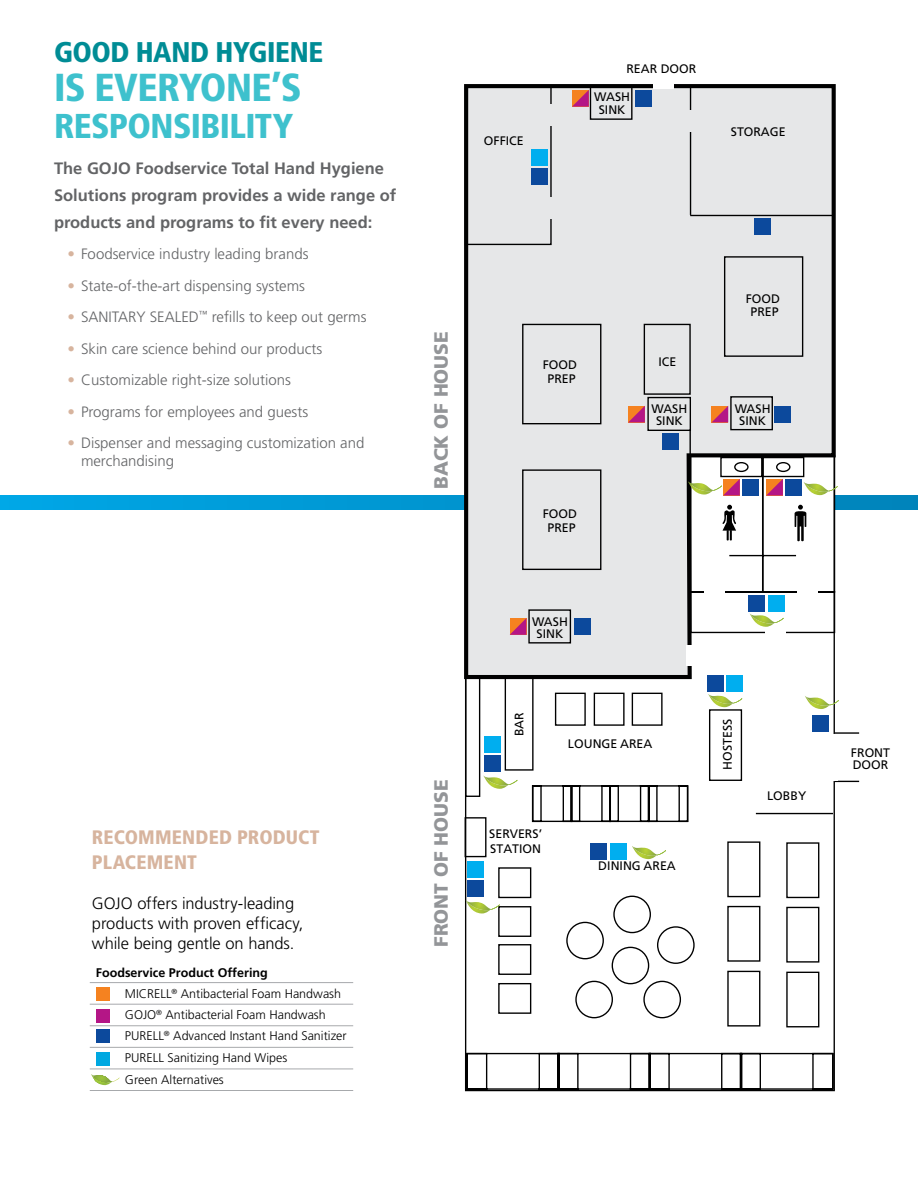
<style>
.page{position:relative;width:918px;height:1188px;background:#fff}
.page>*{position:absolute;margin:0;border:0;box-sizing:border-box;transform-origin:0 0}
.t1{font:900 condensed 39px "Frutiger LT Std";letter-spacing:-.015em;color:#3ec1cd}
.t2{font:900 condensed 34.5px "Frutiger LT Std";letter-spacing:-.02em;color:#3ec1cd}
.t3{font:900 condensed 28.5px "Frutiger LT Std";letter-spacing:-.01em;color:#008c95}
.t4{font:900 condensed 19.5px/25.5px "Frutiger LT Std";letter-spacing:.005em;color:#d7b49e}
.t5{font:900 19.2px "Frutiger LT Std";color:#939598}
.t6{font:700 16.5px/27px "Frutiger LT Std";color:#636466}
.t7{font:300 16.5px/19.8px "Frutiger LT Std";letter-spacing:-.005em;color:#000}
.t8{font:300 15px/18px "Frutiger LT Std";color:#636466}
.t9{font:300 12.6px/22px "Frutiger LT Std";color:#010101}
.t10{font:700 12.6px "Frutiger LT Std";color:#010101}
.t11{font:12.3px/12.5px "Frutiger LT Std";color:#000;text-align:center}
.s1{color:#d7b49e}
</style>
<div class="page">
<svg style="left:0;top:496px;width:918px;height:13px;background:#0099d5"></svg>
<div style="left:97px;top:1030px;width:13px;height:13px;background:#0c499c"></div>
<div style="left:97px;top:1052px;width:13px;height:13px;background:#00a8e1"></div>
<div style="left:97px;top:1009px;width:13px;height:13px;background:#b41686"></div>
<div style="left:97px;top:988px;width:13px;height:13px;background:#f58220"></div>
<svg style="left:91px;top:1074px;width:29px;height:11px"></svg>
<hr style="left:90px;top:1004px;width:263px;height:1px;background:#a7a9ac">
<hr style="left:90px;top:982px;width:263px;height:1px;background:#a7a9ac">
<hr style="left:90px;top:1025px;width:263px;height:1px;background:#a7a9ac">
<hr style="left:90px;top:1047px;width:263px;height:1px;background:#a7a9ac">
<hr style="left:90px;top:1069px;width:263px;height:1px;background:#a7a9ac">
<hr style="left:90px;top:1090px;width:263px;height:1px;background:#a7a9ac">
<svg style="left:462px;top:84px;width:374px;height:597px"></svg>
<div style="left:464px;top:85px;width:228px;height:581px;background:#e6e7e8"></div>
<svg style="left:521px;top:323px;width:81px;height:248px;background:#dadbdc"></svg>
<svg style="left:834px;top:781px;width:25px;height:1px"></svg>
<hr style="left:834px;top:732px;width:25px;height:2px;background:#000">
<hr style="left:690px;top:86px;width:1px;height:129px;background:#000">
<div style="left:687px;top:110px;width:5px;height:21px;background:#e6e7e8"></div>
<hr style="left:550px;top:104px;width:4px;height:21px;background:#e6e7e8">
<hr style="left:550px;top:198px;width:4px;height:21px;background:#e6e7e8">
<div style="left:686px;top:645px;width:7px;height:21px;background:#fff"></div>
<svg style="left:465px;top:812px;width:369px;height:278px"></svg>
<div style="left:728px;top:971px;width:32px;height:55px;background:#fff"></div>
<div style="left:727px;top:971px;width:33px;height:56px;border:1px solid #000"></div>
<svg style="left:743px;top:676px;width:18px;height:286px"></svg>
<div style="left:653px;top:82px;width:21px;height:6px;background:#fff"></div>
<div style="left:635px;top:90px;width:17px;height:17px;background:#0c499c"></div>
<div style="left:574px;top:618px;width:17px;height:17px;background:#0c499c"></div>
<div style="left:812px;top:715px;width:17px;height:17px;background:#0c499c"></div>
<div style="left:662px;top:433px;width:17px;height:17px;background:#0c499c"></div>
<svg style="left:572px;top:90px;width:17px;height:17px"></svg>
<div style="left:531px;top:169px;width:17px;height:16px;background:#0c499c"></div>
<div style="left:531px;top:149px;width:17px;height:17px;background:#00aeef"></div>
<svg style="left:510px;top:618px;width:16px;height:17px"></svg>
<svg style="left:628px;top:406px;width:17px;height:16px"></svg>
<img style="left:812px;top:706px;width:17px;height:3px">
<svg style="left:805px;top:696px;width:34px;height:10px"></svg>
<svg style="left:464px;top:666px;width:279px;height:353px"></svg>
<svg style="left:688px;top:214px;width:150px;height:432px"></svg>
<div style="left:707px;top:676px;width:17px;height:16px;background:#0c499c"></div>
<div style="left:727px;top:676px;width:16px;height:16px;background:#00aeef"></div>
<div style="left:748px;top:595px;width:17px;height:17px;background:#0c499c"></div>
<div style="left:768px;top:595px;width:17px;height:17px;background:#00aeef"></div>
<div style="left:590px;top:843px;width:17px;height:17px;background:#0c499c"></div>
<div style="left:610px;top:843px;width:16px;height:17px;background:#00aeef"></div>
<div style="left:484px;top:756px;width:17px;height:16px;background:#0c499c"></div>
<div style="left:484px;top:736px;width:17px;height:17px;background:#00aeef"></div>
<div style="left:467px;top:880px;width:16px;height:17px;background:#0c499c"></div>
<div style="left:467px;top:861px;width:16px;height:16px;background:#00aeef"></div>
<h3 class="t3" style="left:54px;top:35px;width:271px">GOOD HAND HYGIENE</h3>
<h1 class="t1" style="left:54px;top:64px;width:249px">IS EVERYONE’S</h1>
<h2 class="t2" style="left:54px;top:105px;width:241px">RESPONSIBILITY</h2>
<p class="t6" style="left:54px;top:155px;width:344px">The GOJO Foodservice Total Hand Hygiene<br>Solutions program provides a wide range of products and programs to fit every need:</p>
<p class="t8" style="left:68px;top:245px;width:243px"><span class="s1">•</span> Foodservice industry leading brands</p>
<p class="t8" style="left:68px;top:277px;width:239px"><span class="s1">•</span> State-of-the-art dispensing systems</p>
<p class="t8" style="left:68px;top:308px;width:301px"><span class="s1">•</span> SANITARY SEALED<sup>™</sup> refills to keep out germs</p>
<p class="t8" style="left:68px;top:340px;width:256px"><span class="s1">•</span> Skin care science behind our products</p>
<p class="t8" style="left:68px;top:371px;width:225px"><span class="s1">•</span> Customizable right-size solutions</p>
<p class="t8" style="left:68px;top:403px;width:242px"><span class="s1">•</span> Programs for employees and guests</p>
<p class="t8" style="left:81px;top:434px;width:285px;text-indent:-13px"><span class="s1">•</span> Dispenser and messaging customization and merchandising</p>
<h3 class="t4" style="left:92px;top:824px;width:229px">RECOMMENDED PRODUCT<br>PLACEMENT</h3>
<p class="t7" style="left:92px;top:894px;width:213px">GOJO offers industry-leading products with proven efficacy, while being gentle on hands.</p>
<p class="t10" style="left:96px;top:966px;width:174px">Foodservice Product Offering</p>
<p class="t9" style="left:125px;top:984px;width:218px;line-height:21px">MICRELL<sup>®</sup> Antibacterial Foam Handwash<br>GOJO<sup>®</sup> Antibacterial Foam Handwash</p>
<p class="t9" style="left:125px;top:1025px;width:223px">PURELL<sup>®</sup> Advanced Instant Hand Sanitizer<br>PURELL Sanitizing Hand Wipes<br>Green Alternatives</p>
<p class="t11" style="left:484px;top:135px;width:41px">OFFICE</p>
<p class="t11" style="left:626px;top:62px;width:71px">REAR DOOR</p>
<p class="t11" style="left:594px;top:91px;width:37px">WASH<br>SINK</p>
<p class="t11" style="left:731px;top:126px;width:56px">STORAGE</p>
<p class="t5" style="left:429px;top:489px;width:159px;rotate:-90deg">BACK OF HOUSE</p>
<p class="t5" style="left:429px;top:947px;width:169px;rotate:-90deg">FRONT OF HOUSE</p>
<p class="t11" style="left:543px;top:359px;width:36px">FOOD</p>
<p class="t11" style="left:658px;top:355px;width:19px">ICE</p>
<p class="t11" style="left:547px;top:372px;width:30px">PREP</p>
<p class="t11" style="left:543px;top:507px;width:36px;line-height:13.5px">FOOD<br>PREP</p>
<p class="t11" style="left:651px;top:403px;width:37px">WASH<br>SINK</p>
<p class="t11" style="left:532px;top:615px;width:37px">WASH<br>SINK</p>
<p class="t11" style="left:513px;top:736px;width:26px;rotate:-90deg">BAR</p>
<p class="t11" style="left:568px;top:738px;width:86px">LOUNGE AREA</p>
<p class="t11" style="left:489px;top:826px;width:54px;line-height:14.9px;text-align:left">SERVERS’<br>STATION</p>
<p class="t11" style="left:598px;top:860px;width:79px">DINING AREA</p>
<p class="t11" style="left:746px;top:292px;width:36px;line-height:13.5px">FOOD<br>PREP</p>
<p class="t11" style="left:735px;top:403px;width:37px">WASH<br>SINK</p>
<p class="t11" style="left:721px;top:770px;width:52px;rotate:-90deg">HOSTESS</p>
<p class="t11" style="left:767px;top:790px;width:41px">LOBBY</p>
<p class="t11" style="left:851px;top:747px;width:41px;text-align:left">FRONT<br>DOOR</p>
</div>
